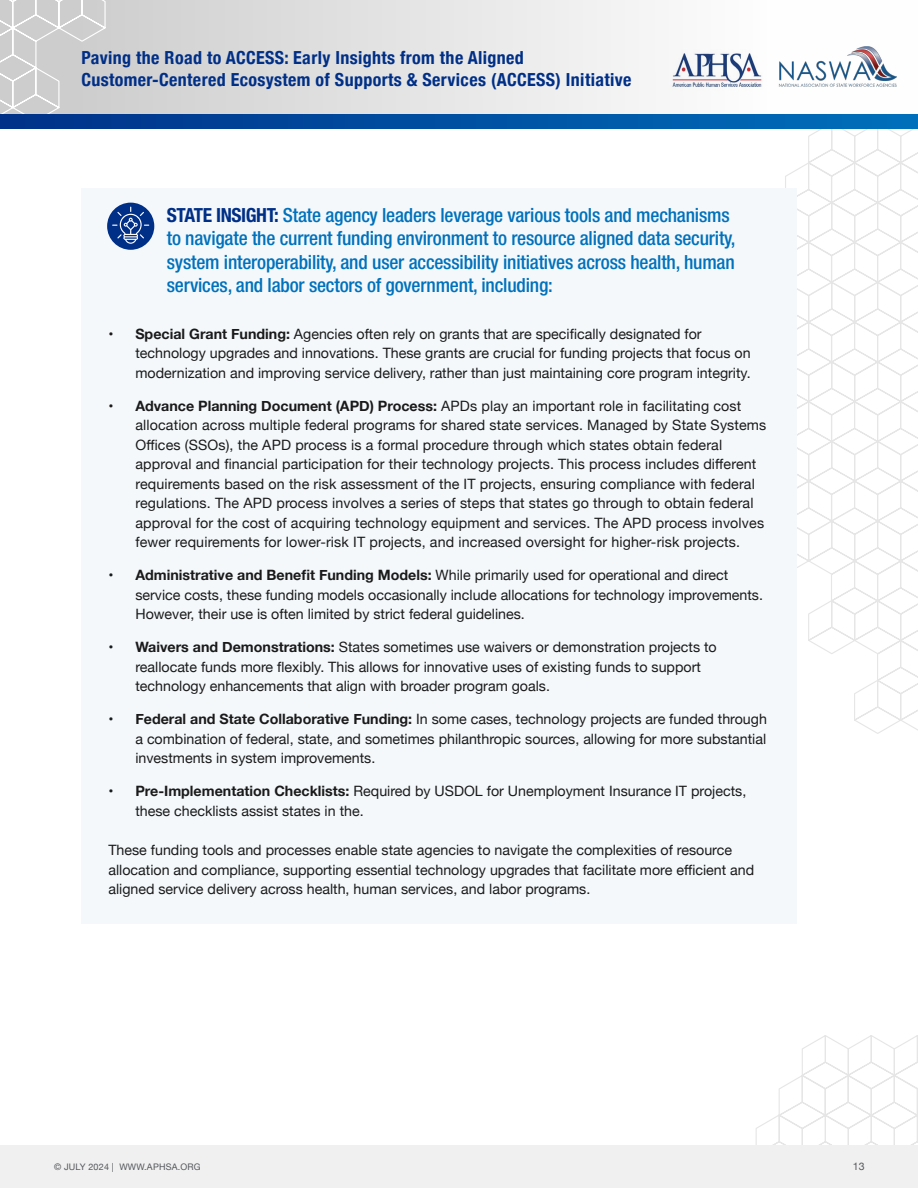
<style>
.page{position:relative;width:918px;height:1188px;background:#fff}
.page>*{position:absolute;margin:0;border:0;box-sizing:border-box;transform-origin:0 0}
.t1{font:500 condensed 19.5px/23.4px "Helvetica Neue LT Std";letter-spacing:-.01em;color:#0071bc}
.t2{font:700 condensed 18px/21.6px "Helvetica Neue";letter-spacing:.02em;color:#002f87}
.t3{font:14.25px/19.5px "Helvetica Neue";color:#1a1a1a}
.t4{font:10.5px "Helvetica Neue";color:#54565a}
.t5{font:9px "Helvetica Neue";letter-spacing:.02em;color:#54565a}
.s1{font-weight:700;color:#002f87}
.s2{font-weight:700}
</style>
<div class="page">
<svg style="left:796px;top:536px;width:122px;height:199px"></svg>
<svg style="left:796px;top:297px;width:122px;height:239px"></svg>
<svg style="left:785px;top:129px;width:133px;height:168px"></svg>
<svg style="left:200px;top:0;width:697px;height:114px"></svg>
<div style="left:0;top:0;width:200px;height:114px;background:#cfcfcf"></div>
<svg style="left:708px;top:1035px;width:210px;height:111px"></svg>
<svg style="left:0;top:114px;width:918px;height:15px;background:#0050a1"></svg>
<div style="left:0;top:1146px;width:918px;height:42px;background:#f0f0f0"></div>
<img style="left:671px;top:49px;width:93px;height:42px">
<img style="left:778px;top:46px;width:118px;height:41px">
<div style="left:81px;top:188px;width:715px;height:137px;background:#f4f8fb"></div>
<div style="left:107px;top:203px;width:47px;height:47px;background:#002f87;border-radius:50%"></div>
<svg style="left:112px;top:207px;width:37px;height:37px"></svg>
<div style="left:81px;top:304px;width:715px;height:104px;background:#f4f8fb"></div>
<div style="left:81px;top:376px;width:715px;height:201px;background:#f4f8fb"></div>
<div style="left:81px;top:546px;width:715px;height:103px;background:#f4f8fb"></div>
<div style="left:81px;top:618px;width:715px;height:103px;background:#f4f8fb"></div>
<div style="left:81px;top:690px;width:715px;height:103px;background:#f4f8fb"></div>
<div style="left:81px;top:762px;width:715px;height:84px;background:#f4f8fb"></div>
<div style="left:81px;top:822px;width:715px;height:102px;background:#f4f8fb"></div>
<p class="t2" style="left:81px;top:46px;width:552px">Paving the Road to ACCESS: Early Insights from the Aligned<br>Customer-Centered Ecosystem of Supports &amp; Services (ACCESS) Initiative</p>
<p class="t1" style="left:167px;top:203px;width:570px"><span class="s1">STATE INSIGHT:</span> State agency leaders leverage various tools and mechanisms to navigate the current funding environment to resource aligned data security, system interoperability, and user accessibility initiatives across health, human services, and labor sectors of government, including:</p>
<p class="t3" style="left:135px;top:325px;width:617px;text-indent:-27px">• <span class="s2">Special Grant Funding:</span> Agencies often rely on grants that are specifically designated for technology upgrades and innovations. These grants are crucial for funding projects that focus on modernization and improving service delivery, rather than just maintaining core program integrity.</p>
<p class="t3" style="left:135px;top:397px;width:633px;text-indent:-27px">• <span class="s2">Advance Planning Document (APD) Process:</span> APDs play an important role in facilitating cost allocation across multiple federal programs for shared state services. Managed by State Systems Offices (SSOs), the APD process is a formal procedure through which states obtain federal approval and financial participation for their technology projects. This process includes different requirements based on the risk assessment of the IT projects, ensuring compliance with federal regulations. The APD process involves a series of steps that states go through to obtain federal approval for the cost of acquiring technology equipment and services. The APD process involves fewer requirements for lower-risk IT projects, and increased oversight for higher-risk projects.</p>
<p class="t3" style="left:135px;top:566px;width:629px;text-indent:-27px">• <span class="s2">Administrative and Benefit Funding Models:</span> While primarily used for operational and direct service costs, these funding models occasionally include allocations for technology improvements.<br>However, their use is often limited by strict federal guidelines.</p>
<p class="t3" style="left:135px;top:638px;width:583px;text-indent:-27px">• <span class="s2">Waivers and Demonstrations:</span> States sometimes use waivers or demonstration projects to reallocate funds more flexibly. This allows for innovative uses of existing funds to support technology enhancements that align with broader program goals.</p>
<p class="t3" style="left:135px;top:710px;width:633px;text-align:justify;text-indent:-27px">• <span class="s2">Federal and State Collaborative Funding:</span> In some cases, technology projects are funded through a combination of federal, state, and sometimes philanthropic sources, allowing for more substantial investments in system improvements.</p>
<p class="t3" style="left:135px;top:782px;width:612px;text-indent:-27px">• <span class="s2">Pre-Implementation Checklists:</span> Required by USDOL for Unemployment Insurance IT projects, these checklists assist states in the.</p>
<p class="t3" style="left:108px;top:841px;width:647px">These funding tools and processes enable state agencies to navigate the complexities of resource allocation and compliance, supporting essential technology upgrades that facilitate more efficient and aligned service delivery across health, human services, and labor programs.</p>
<p class="t5" style="left:54px;top:1160px;width:148px">© JULY 2024 | WWW.APHSA.ORG</p>
<p class="t4" style="left:853px;top:1159px;width:13px">13</p>
</div>
